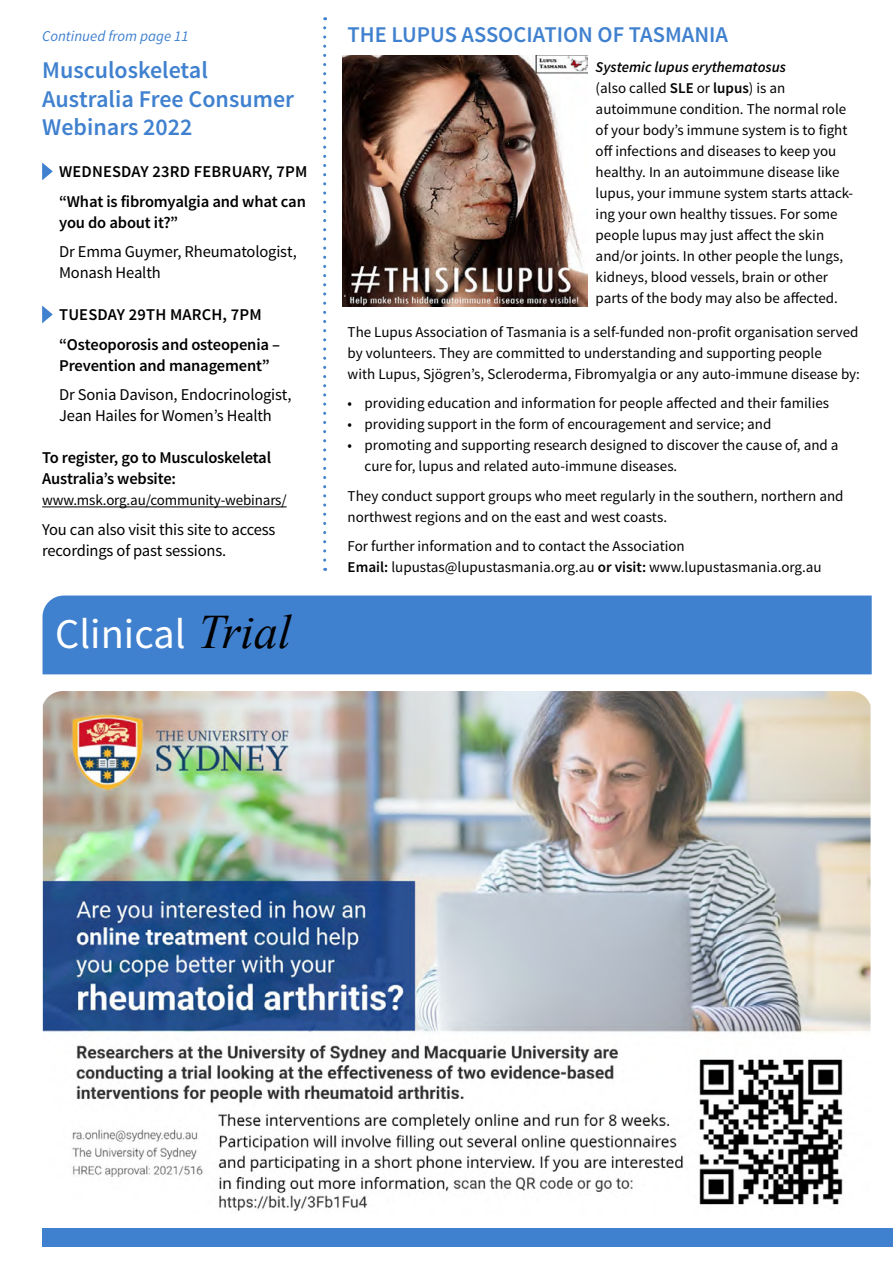
<style>
.page{position:relative;width:893px;height:1263px;background:#fff}
.page>*{position:absolute;margin:0;border:0;box-sizing:border-box;transform-origin:0 0}
.t1{font:42.45px "Source Sans Pro";color:#fff}
.t2{font:600 24px/28.5px "Source Sans Pro";color:#4081cf}
.t3{font:600 22.5px "Source Sans Pro";color:#4081cf}
.t4{font:600 16.5px/29.5px "Source Sans Pro";letter-spacing:-.01em;color:#000}
.t5{font:16.5px/21px "Source Sans Pro";letter-spacing:-.01em;color:#000}
.t6{font:15px/21px "Source Sans Pro";color:#000}
.t7{font:italic 15px "Source Sans Pro";color:#4081cf}
.s1{font-family:"Times New Roman";font-style:italic;font-size:48px;color:#000}
.s2{font-weight:600;font-style:italic}
.s3{font-weight:600}
</style>
<div class="page">
<img style="left:43px;top:691px;width:827px;height:520px">
<div style="left:43px;top:1228px;width:850px;height:19px;background:#4081cf"></div>
<div style="left:43px;top:595px;width:829px;height:79px;background:#4081cf"></div>
<img style="left:342px;top:55px;width:245px;height:252px">
<hr style="left:42px;top:506px;width:245px;height:1px;background:#000">
<svg style="left:42px;top:162px;width:11px;height:18px"></svg>
<svg style="left:42px;top:305px;width:11px;height:18px"></svg>
<svg style="left:323px;top:28px;width:3px;height:543px"></svg>
<p class="t7" style="left:42px;top:27px;width:148px">Continued from page 11</p>
<h2 class="t2" style="left:42px;top:57px;width:253px">Musculoskeletal<br>Australia Free Consumer<br>Webinars 2022</h2>
<p class="t4" style="left:59px;top:158px;width:250px">WEDNESDAY 23RD FEBRUARY, 7PM “What is fibromyalgia and what can</p>
<p class="t4" style="left:59px;top:208px;width:120px">you do about it?”</p>
<p class="t5" style="left:59px;top:242px;width:239px">Dr Emma Guymer, Rheumatologist,<br>Monash Health</p>
<p class="t4" style="left:59px;top:301px;width:222px">TUESDAY 29TH MARCH, 7PM “Osteoporosis and osteopenia –</p>
<p class="t4" style="left:59px;top:351px;width:212px">Prevention and management”</p>
<p class="t5" style="left:59px;top:385px;width:234px">Dr Sonia Davison, Endocrinologist,<br>Jean Hailes for Women’s Health</p>
<p class="t4" style="left:42px;top:448px;width:230px;line-height:21px">To register, go to Musculoskeletal<br>Australia’s website:</p>
<p class="t6" style="left:42px;top:490px;width:246px">www.msk.org.au/community-webinars/</p>
<p class="t5" style="left:42px;top:519px;width:235px">You can also visit this site to access recordings of past sessions.</p>
<h1 class="t1" style="left:55px;top:608px;width:237px">Clinical <span class="s1">Trial</span></h1>
<h3 class="t3" style="left:348px;top:21px;width:382px">THE LUPUS ASSOCIATION OF TASMANIA</h3>
<p class="t6" style="left:596px;top:57px;width:259px"><span class="s2">Systemic lupus erythematosus<br></span>(also called <span class="s3">SLE</span> or <span class="s3">lupus</span>) is an autoimmune condition. The normal role of your body’s immune system is to fight off infections and diseases to keep you healthy. In an autoimmune disease like lupus, your immune system starts attack&shy;ing your own healthy tissues. For some people lupus may just affect the skin and/or joints. In other people the lungs, kidneys, blood vessels, brain or other parts of the body may also be affected.</p>
<p class="t6" style="left:348px;top:321px;width:514px">The Lupus Association of Tasmania is a self-funded non-profit organisation served by volunteers. They are committed to understanding and supporting people<br>with Lupus, Sjögren’s, Scleroderma, Fibromyalgia or any auto-immune disease by:</p>
<p class="t6" style="left:348px;top:393px;width:483px">• providing education and information for people affected and their families</p>
<p class="t6" style="left:348px;top:414px;width:425px">• providing support in the form of encouragement and service; and</p>
<p class="t6" style="left:365px;top:435px;width:475px;text-indent:-17px">• promoting and supporting research designed to discover the cause of, and a cure for, lupus and related auto-immune diseases.</p>
<p class="t6" style="left:348px;top:485px;width:497px">They conduct support groups who meet regularly in the southern, northern and northwest regions and on the east and west coasts.</p>
<p class="t6" style="left:348px;top:536px;width:476px">For further information and to contact the Association<br><span class="s3">Email:</span> lupustas@lupustasmania.org.au <span class="s3">or visit:</span> www.lupustasmania.org.au</p>
</div>
